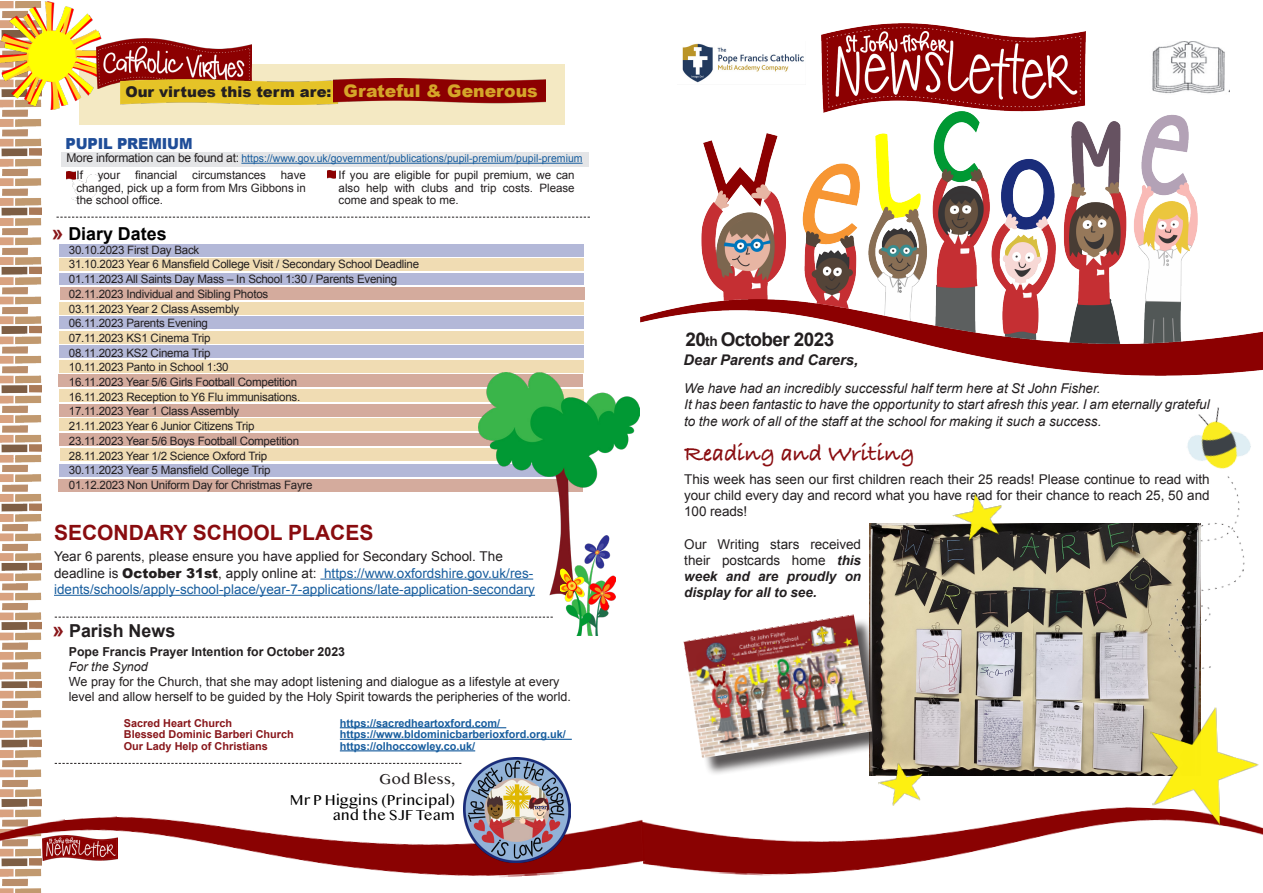
<style>
.page{position:relative;width:1263px;height:893px;background:#fff}
.page>*{position:absolute;margin:0;border:0;box-sizing:border-box;transform-origin:0 0}
.t1{font:700 24px "Bradley Hand ITCTT";letter-spacing:-.005em;color:#890c0f}
.t2{font:700 21px "Arial";color:#890c0f}
.t3{font:700 18.9px "Arial";letter-spacing:-.03em;color:#231f20}
.t4{font:700 17.85px "Arial";color:#000}
.t5{font:700 17.85px "Arial";color:#231f20}
.t6{font:900 17.25px "Arial";color:#d5a529}
.t7{font:15.3px "Malayalam MN";letter-spacing:-.005em;color:#000}
.t8{font:15.3px "Malayalam MN";letter-spacing:-.005em;color:#231f20}
.t9{font:900 15.15px "Arial";letter-spacing:-.01em;color:#1f4d98;scale:.94 1}
.t10{font:900 14.85px "Arial";color:#231f20}
.t11{font:italic 700 14.7px "Arial";color:#231f20}
.t12{font:13.5px/16.2px "Arial";color:#175d9e}
.t13{font:italic 13.5px/16.5px "Arial";letter-spacing:-.005em;color:#231f20}
.t14{font:13.5px/16.2px "Arial";letter-spacing:-.005em;color:#231f20;text-align:justify}
.t15{font:italic 700 13.5px/16.2px "Arial";color:#231f20;text-align:justify}
.t16{font:12.6px "Arial";color:#231f20}
.t17{font:italic 12.6px "Arial";color:#231f20}
.t18{font:700 12.3px "Arial";color:#231f20}
.t19{font:12.15px "Arial";letter-spacing:-.02em;color:#231f20}
.t20{font:11.55px/12.6px "Arial";letter-spacing:-.02em;color:#231f20;text-align:justify}
.t21{font:11.55px "Arial";color:#231f20}
.t22{font:700 10.95px "Arial";color:#175d9e}
.t23{font:700 10.95px "Arial";color:#88161a}
.t24{font:10.8px "Arial";color:#175d9e}
.s1{font-size:21px;color:#891619}
.s2{color:#231f20}
.s3{font-weight:900;color:#231f20}
.s4{font-size:13.65px}
.s5{font-weight:400;font-style:normal}
</style>
<div class="page">
<div style="left:58px;top:479px;width:525px;height:13px;background:#d4ab9d"></div>
<div style="left:58px;top:374px;width:525px;height:13px;background:#d4ab9d"></div>
<div style="left:60px;top:287px;width:525px;height:13px;background:#d4ab9d"></div>
<div style="left:59px;top:465px;width:525px;height:12px;background:#b3b8d8"></div>
<div style="left:60px;top:449px;width:525px;height:12px;background:#f0dcb3"></div>
<img style="left:645px;top:807px;width:618px;height:69px">
<img style="left:682px;top:43px;width:122px;height:40px">
<img style="left:701px;top:113px;width:497px;height:187px">
<img style="left:821px;top:23px;width:264px;height:90px">
<img style="left:1152px;top:41px;width:77px;height:53px">
<img style="left:640px;top:300px;width:623px;height:76px">
<div style="left:59px;top:433px;width:525px;height:13px;background:#d4ab9d"></div>
<div style="left:79px;top:64px;width:486px;height:61px;background:#f4e9c3"></div>
<img style="left:0;top:109px;width:41px;height:678px">
<div style="left:59px;top:360px;width:525px;height:13px;background:#f0dcb3"></div>
<div style="left:59px;top:273px;width:525px;height:12px;background:#b3b8d8"></div>
<div style="left:59px;top:244px;width:525px;height:13px;background:#b3b8d8"></div>
<div style="left:59px;top:404px;width:525px;height:13px;background:#d4ab9d"></div>
<div style="left:59px;top:316px;width:525px;height:13px;background:#b3b8d8"></div>
<div style="left:59px;top:346px;width:525px;height:12px;background:#b3b8d8"></div>
<div style="left:59px;top:331px;width:525px;height:13px;background:#f0dcb3"></div>
<div style="left:59px;top:302px;width:525px;height:13px;background:#f0dcb3"></div>
<div style="left:59px;top:389px;width:525px;height:13px;background:#f0dcb3"></div>
<div style="left:59px;top:419px;width:525px;height:12px;background:#f0dcb3"></div>
<div style="left:59px;top:259px;width:525px;height:12px;background:#f0dcb3"></div>
<img style="left:72px;top:175px;width:31px;height:25px">
<div style="left:61px;top:152px;width:528px;height:15px;background:#e4e5e7"></div>
<svg style="left:66px;top:172px;width:9px;height:8px"></svg>
<svg style="left:327px;top:170px;width:9px;height:8px"></svg>
<hr style="left:241px;top:163px;width:342px;height:1px;background:#175d9e">
<svg style="left:56px;top:217px;width:534px;height:1px"></svg>
<img style="left:0;top:789px;width:645px;height:104px">
<hr style="left:340px;top:727px;width:166px;height:1px;background:#175d9e">
<hr style="left:340px;top:739px;width:232px;height:1px;background:#175d9e">
<hr style="left:340px;top:750px;width:135px;height:1px;background:#175d9e">
<svg style="left:55px;top:763px;width:406px;height:1px"></svg>
<img style="left:464px;top:757px;width:107px;height:106px">
<img style="left:479px;top:373px;width:160px;height:222px">
<img style="left:561px;top:536px;width:54px;height:99px">
<svg style="left:55px;top:617px;width:498px;height:1px"></svg>
<img style="left:0;top:1px;width:102px;height:108px">
<img style="left:97px;top:39px;width:154px;height:50px">
<img style="left:120px;top:78px;width:213px;height:26px">
<img style="left:333px;top:79px;width:213px;height:25px">
<img style="left:870px;top:523px;width:330px;height:253px">
<img style="left:1149px;top:706px;width:114px;height:122px">
<img style="left:874px;top:755px;width:53px;height:53px">
<div style="left:686px;top:618px;width:204px;height:158px;background:#231f20;opacity:.75"></div>
<img style="left:684px;top:614px;width:188px;height:144px">
<img style="left:948px;top:493px;width:59px;height:50px">
<img style="left:1124px;top:407px;width:127px;height:267px">
<hr style="left:320px;top:579px;width:213px;height:1px;background:#175d9e">
<hr style="left:54px;top:595px;width:481px;height:1px;background:#175d9e">
<p class="t10" style="left:125px;top:81px;width:208px">Our virtues this term are:</p>
<p class="t6" style="left:344px;top:78px;width:196px">Grateful &amp; Generous</p>
<p class="t9" style="left:66px;top:132px;width:137px">PUPIL PREMIUM</p>
<p class="t20" style="left:76px;top:169px;width:8px">If</p>
<p class="t20" style="left:98px;top:169px;width:24px">your</p>
<p class="t21" style="left:135px;top:167px;width:44px">financial</p>
<p class="t21" style="left:192px;top:167px;width:75px">circumstances</p>
<p class="t19" style="left:66px;top:150px;width:174px">More information can be found at:</p>
<p class="t24" style="left:241px;top:151px;width:343px">https://www.gov.uk/government/publications/pupil-premium/pupil-premium</p>
<p class="t20" style="left:339px;top:169px;width:238px">If you are eligible for pupil premium, we can also help with clubs and trip costs. Please come and speak to me.</p>
<p class="t20" style="left:76px;top:169px;width:231px;text-indent:204px">have changed, pick up a form from Mrs Gibbons in the school office.</p>
<p class="t4" style="left:52px;top:222px;width:116px"><span class="s1">»</span> Diary Dates</p>
<p class="t20" style="left:69px;top:244px;width:132px">30.10.2023 First Day Back</p>
<p class="t20" style="left:69px;top:258px;width:352px">31.10.2023 Year 6 Mansfield College Visit / Secondary School Deadline</p>
<p class="t20" style="left:69px;top:273px;width:330px">01.11.2023 All Saints Day Mass – In School 1:30 / Parents Evening</p>
<p class="t20" style="left:69px;top:288px;width:201px">02.11.2023 Individual and Sibling Photos</p>
<p class="t20" style="left:69px;top:302px;width:172px">03.11.2023 Year 2 Class Assembly</p>
<p class="t20" style="left:69px;top:317px;width:141px">06.11.2023 Parents Evening</p>
<p class="t20" style="left:69px;top:332px;width:143px">07.11.2023 KS1 Cinema Trip</p>
<p class="t20" style="left:69px;top:346px;width:143px">08.11.2023 KS2 Cinema Trip</p>
<p class="t20" style="left:69px;top:361px;width:161px">10.11.2023 Panto in School 1:30</p>
<p class="t20" style="left:69px;top:376px;width:230px">16.11.2023 Year 5/6 Girls Football Competition</p>
<p class="t20" style="left:69px;top:391px;width:233px">16.11.2023 Reception to Y6 Flu immunisations.</p>
<p class="t20" style="left:69px;top:405px;width:172px">17.11.2023 Year 1 Class Assembly</p>
<p class="t20" style="left:69px;top:420px;width:187px">21.11.2023 Year 6 Junior Citizens Trip</p>
<p class="t20" style="left:69px;top:435px;width:232px">23.11.2023 Year 5/6 Boys Football Competition</p>
<p class="t20" style="left:69px;top:449px;width:200px">28.11.2023 Year 1/2 Science Oxford Trip</p>
<p class="t20" style="left:69px;top:464px;width:203px">30.11.2023 Year 5 Mansfield College Trip</p>
<p class="t20" style="left:69px;top:479px;width:245px">01.12.2023 Non Uniform Day for Christmas Fayre</p>
<p class="t2" style="left:54px;top:519px;width:321px">SECONDARY SCHOOL PLACES</p>
<p class="t12" style="left:54px;top:549px;width:482px"><span class="s2">Year 6 parents, please ensure you have applied for Secondary School. The deadline is</span> <span class="s3">October 31st</span><span class="s2">, apply online at:</span> https://www.oxfordshire.gov.uk/res&shy;idents/schools/apply-school-place/year-7-applications/late-application-secondary</p>
<p class="t5" style="left:52px;top:619px;width:124px"><span class="s1">»</span> Parish News</p>
<p class="t18" style="left:69px;top:643px;width:278px">Pope Francis Prayer Intention for October 2023</p>
<p class="t17" style="left:69px;top:658px;width:81px">For the Synod</p>
<p class="t16" style="left:69px;top:673px;width:492px">We pray for the Church, that she may adopt listening and dialogue as a lifestyle at every</p>
<p class="t16" style="left:69px;top:688px;width:504px">level and allow herself to be guided by the Holy Spirit towards the peripheries of the world.</p>
<p class="t23" style="left:124px;top:715px;width:110px">Sacred Heart Church</p>
<p class="t22" style="left:340px;top:715px;width:162px">https://sacredheartoxford.com/</p>
<p class="t23" style="left:124px;top:727px;width:172px">Blessed Dominic Barberi Church</p>
<p class="t22" style="left:340px;top:727px;width:227px">https://www.bldominicbarberioxford.org.uk/</p>
<p class="t23" style="left:124px;top:739px;width:146px">Our Lady Help of Christians</p>
<p class="t22" style="left:340px;top:739px;width:137px">https://olhoccowley.co.uk/</p>
<p class="t8" style="left:379px;top:771px;width:77px">God Bless,</p>
<p class="t7" style="left:290px;top:793px;width:167px">Mr P Higgins (Principal)</p>
<p class="t7" style="left:333px;top:808px;width:124px">and the SJF Team</p>
<p class="t3" style="left:685px;top:327px;width:150px">20<span class="s4">th</span> October 2023</p>
<p class="t11" style="left:683px;top:350px;width:176px">Dear Parents and Carers,</p>
<p class="t13" style="left:684px;top:380px;width:418px">We have had an incredibly successful half term here at St John Fisher.</p>
<p class="t13" style="left:684px;top:396px;width:527px">It has been fantastic to have the opportunity to start afresh this year. I am eternally grateful to the work of all of the staff at the school for making it such a success.</p>
<p class="t1" style="left:684px;top:435px;width:232px">Reading and Writing</p>
<p class="t14" style="left:684px;top:471px;width:527px">This week has seen our first children reach their 25 reads! Please continue to read with your child every day and record what you have read for their chance to reach 25, 50 and 100 reads!</p>
<p class="t15" style="left:684px;top:536px;width:178px"><span class="s5">Our Writing stars received their postcards home</span> this week and are proudly on display for all to see.</p>
</div>
